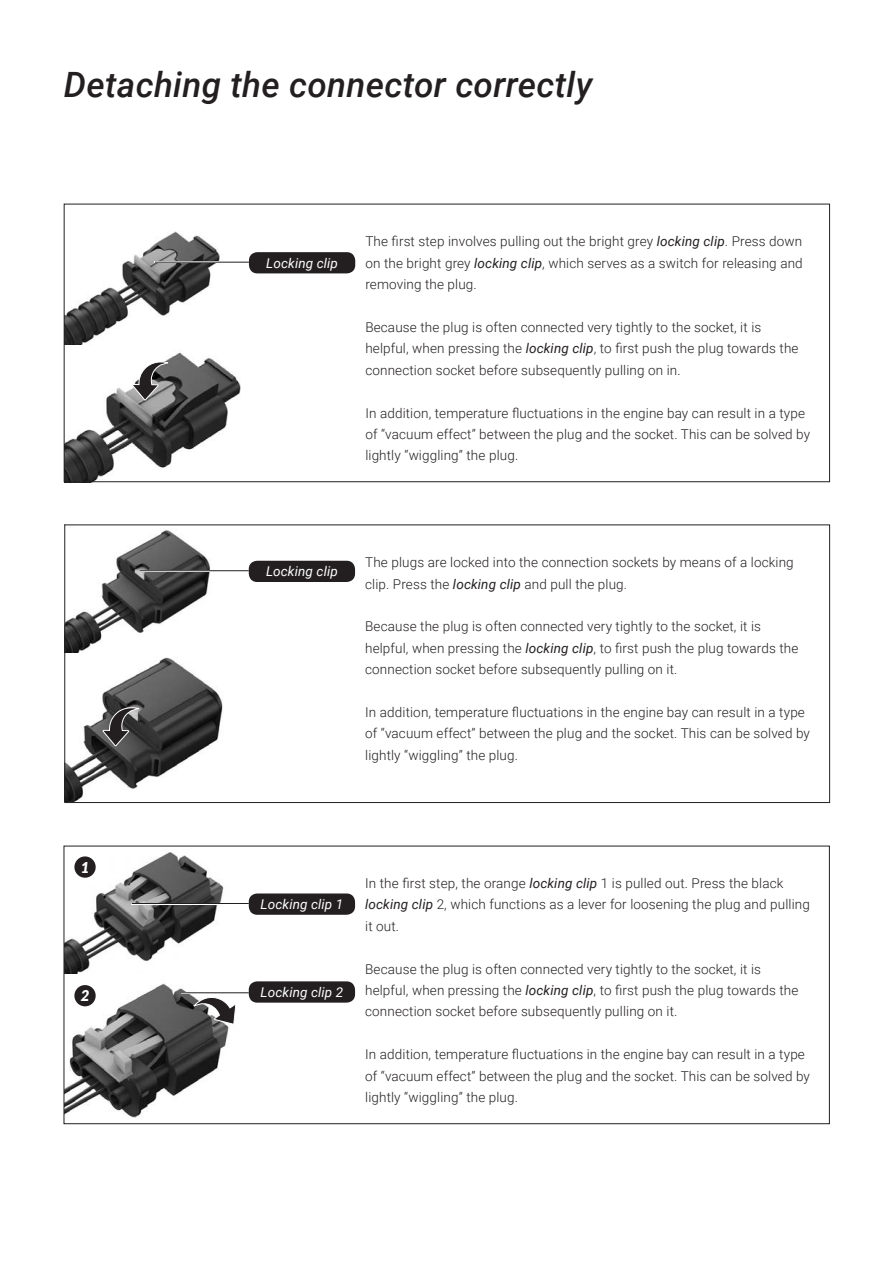
<style>
.page{position:relative;width:893px;height:1263px;background:#fff}
.page>*{position:absolute;margin:0;border:0;box-sizing:border-box;transform-origin:0 0}
.t1{font:italic 500 34.95px "Roboto";letter-spacing:.01em;color:#231f20}
.t2{font:italic 900 15px "Lato";color:#fff}
.t3{font:300 13.5px/21.5px "Roboto";letter-spacing:.01em;color:#231f20}
.t4{font:italic 13.5px "Roboto";letter-spacing:.01em;color:#fff}
.s1{font-weight:400;font-style:italic}
</style>
<div class="page">
<img style="left:66px;top:231px;width:196px;height:249px">
<hr style="left:155px;top:261px;width:94px;height:2px;background:#fff">
<hr style="left:155px;top:262px;width:94px;height:1px;background:#231f20">
<div style="left:249px;top:252px;width:106px;height:21px;background:#231f20;border-radius:9px"></div>
<svg style="left:132px;top:358px;width:37px;height:43px"></svg>
<img style="left:66px;top:852px;width:158px;height:122px">
<img style="left:66px;top:983px;width:170px;height:135px">
<img style="left:66px;top:529px;width:181px;height:124px">
<img style="left:66px;top:657px;width:157px;height:144px">
<hr style="left:140px;top:570px;width:109px;height:1px;background:#231f20">
<div style="left:249px;top:561px;width:106px;height:21px;background:#231f20;border-radius:9px"></div>
<hr style="left:132px;top:903px;width:117px;height:1px;background:#231f20">
<div style="left:249px;top:893px;width:106px;height:22px;background:#231f20;border-radius:9px"></div>
<hr style="left:181px;top:992px;width:68px;height:1px;background:#231f20">
<div style="left:249px;top:981px;width:106px;height:22px;background:#231f20;border-radius:9px"></div>
<div style="left:74px;top:856px;width:22px;height:22px;background:#231f20;border-radius:50%"></div>
<div style="left:74px;top:985px;width:22px;height:21px;background:#231f20;border-radius:50%"></div>
<svg style="left:193px;top:995px;width:43px;height:29px"></svg>
<svg style="left:102px;top:704px;width:37px;height:42px;background:#535252"></svg>
<h1 class="t1" style="left:64px;top:60px;width:530px">Detaching the connector correctly</h1>
<p class="t2" style="left:81px;top:856px;width:9px">1</p>
<p class="t2" style="left:81px;top:984px;width:10px">2</p>
<p class="t4" style="left:266px;top:254px;width:73px">Locking clip</p>
<p class="t3" style="left:365px;top:230px;width:439px;text-align:justify">The first step involves pulling out the bright grey <span class="s1">locking clip</span>. Press down on the bright grey <span class="s1">locking clip</span>, which serves as a switch for releasing and removing the plug.</p>
<p class="t3" style="left:365px;top:316px;width:435px">Because the plug is often connected very tightly to the socket, it is helpful, when pressing the <span class="s1">locking clip</span>, to first push the plug towards the connection socket before subsequently pulling on in.</p>
<p class="t3" style="left:365px;top:402px;width:446px">In addition, temperature fluctuations in the engine bay can result in a type of “vacuum effect” between the plug and the socket. This can be solved by lightly “wiggling” the plug.</p>
<p class="t4" style="left:266px;top:562px;width:73px">Locking clip</p>
<p class="t3" style="left:365px;top:551px;width:430px">The plugs are locked into the connection sockets by means of a locking clip. Press the <span class="s1">locking clip</span> and pull the plug.</p>
<p class="t3" style="left:365px;top:615px;width:435px">Because the plug is often connected very tightly to the socket, it is helpful, when pressing the <span class="s1">locking clip</span>, to first push the plug towards the connection socket before subsequently pulling on it.</p>
<p class="t3" style="left:365px;top:701px;width:446px">In addition, temperature fluctuations in the engine bay can result in a type of “vacuum effect” between the plug and the socket. This can be solved by lightly “wiggling” the plug.</p>
<p class="t4" style="left:260px;top:895px;width:84px">Locking clip 1</p>
<p class="t4" style="left:260px;top:983px;width:84px">Locking clip 2</p>
<p class="t3" style="left:365px;top:872px;width:446px">In the first step, the orange <span class="s1">locking clip</span> 1 is pulled out. Press the black <span class="s1">locking clip</span> 2, which functions as a lever for loosening the plug and pulling it out.</p>
<p class="t3" style="left:365px;top:957px;width:435px">Because the plug is often connected very tightly to the socket, it is helpful, when pressing the <span class="s1">locking clip</span>, to first push the plug towards the connection socket before subsequently pulling on it.</p>
<p class="t3" style="left:365px;top:1043px;width:446px">In addition, temperature fluctuations in the engine bay can result in a type of “vacuum effect” between the plug and the socket. This can be solved by lightly “wiggling” the plug.</p>
</div>
